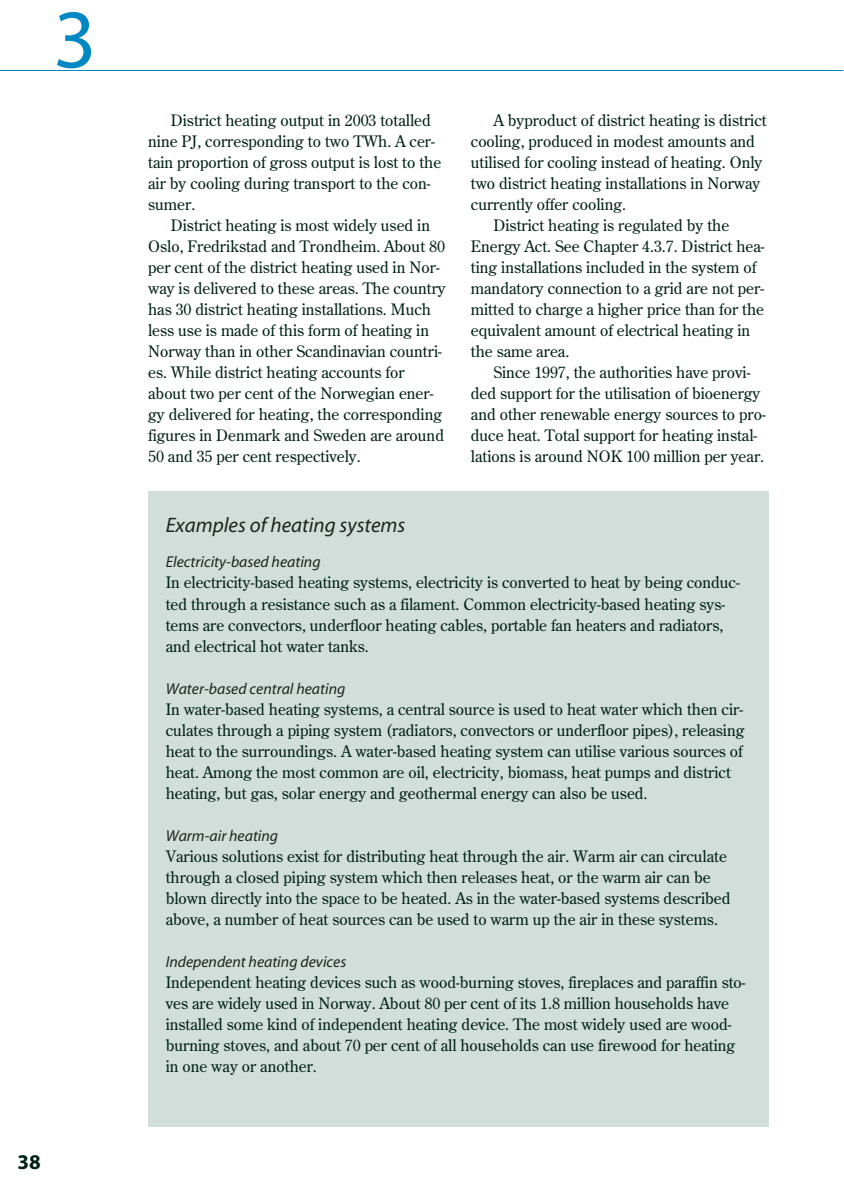
<style>
.page{position:relative;width:844px;height:1191px;background:#fff}
.page>*{position:absolute;margin:0;border:0;box-sizing:border-box;transform-origin:0 0}
.t1{font:84px "Dep Myriad";color:#0088c4}
.t2{font:italic 21px "Dep Myriad";color:#20231e}
.t3{font:700 21px "Dep Myriad";color:#002116}
.t4{font:15.75px/21px "Dep Century Old Style";color:#002116}
.t5{font:italic 15.75px "Dep Myriad";color:#20231e}
</style>
<div class="page">
<hr style="left:0;top:70px;width:843px;height:1px;background:#0088c4">
<div style="left:148px;top:491px;width:620px;height:635px;background:#d1ded9"></div>
<h1 class="t1" style="left:53px;top:8px;width:45px">3</h1>
<h2 class="t3" style="left:17px;top:1154px;width:25px">38</h2>
<p class="t4" style="left:148px;top:112px;width:294px;text-indent:23px">District heating output in 2003 totalled nine PJ, corresponding to two TWh. A cer&shy;tain proportion of gross output is lost to the air by cooling during transport to the con&shy;sumer.</p>
<p class="t4" style="left:148px;top:217px;width:299px;text-indent:23px">District heating is most widely used in Oslo, Fredrikstad and Trondheim. About 80 per cent of the district heating used in Nor&shy;way is delivered to these areas. The country has 30 district heating installations. Much less use is made of this form of heating in Norway than in other Scandinavian countri&shy;es. While district heating accounts for about two per cent of the Norwegian ener&shy;gy delivered for heating, the corresponding figures in Denmark and Sweden are around 50 and 35 per cent respectively.</p>
<p class="t4" style="left:493px;top:112px;width:275px">A byproduct of district heating is district</p>
<p class="t4" style="left:470px;top:133px;width:285px">cooling, produced in modest amounts and</p>
<p class="t4" style="left:470px;top:154px;width:293px">utilised for cooling instead of heating. Only</p>
<p class="t4" style="left:470px;top:175px;width:291px">two district heating installations in Norway</p>
<p class="t4" style="left:470px;top:196px;width:157px">currently offer cooling.</p>
<p class="t4" style="left:493px;top:217px;width:237px">District heating is regulated by the</p>
<p class="t4" style="left:470px;top:238px;width:295px">Energy Act. See Chapter 4.3.7. District hea-</p>
<p class="t4" style="left:470px;top:259px;width:287px">ting installations included in the system of</p>
<p class="t4" style="left:470px;top:280px;width:294px">mandatory connection to a grid are not per-</p>
<p class="t4" style="left:470px;top:301px;width:295px">mitted to charge a higher price than for the</p>
<p class="t4" style="left:470px;top:322px;width:281px">equivalent amount of electrical heating in</p>
<p class="t4" style="left:470px;top:343px;width:100px">the same area.</p>
<p class="t4" style="left:493px;top:364px;width:258px">Since 1997, the authorities have provi-</p>
<p class="t4" style="left:470px;top:385px;width:291px">ded support for the utilisation of bioenergy</p>
<p class="t4" style="left:470px;top:406px;width:296px">and other renewable energy sources to pro-</p>
<p class="t4" style="left:470px;top:427px;width:288px">duce heat. Total support for heating instal-</p>
<p class="t4" style="left:470px;top:448px;width:295px">lations is around NOK 100 million per year.</p>
<h2 class="t2" style="left:166px;top:517px;width:241px">Examples of heating systems</h2>
<p class="t5" style="left:166px;top:556px;width:156px">Electricity-based heating</p>
<p class="t4" style="left:166px;top:574px;width:575px">In electricity-based heating systems, electricity is converted to heat by being conduc&shy;ted through a resistance such as a filament. Common electricity-based heating sys&shy;tems are convectors, underfloor heating cables, portable fan heaters and radiators, and electrical hot water tanks.</p>
<p class="t5" style="left:166px;top:682px;width:181px">Water-based central heating</p>
<p class="t4" style="left:166px;top:700px;width:580px">In water-based heating systems, a central source is used to heat water which then cir&shy;culates through a piping system (radiators, convectors or underfloor pipes), releasing heat to the surroundings. A water-based heating system can utilise various sources of heat. Among the most common are oil, electricity, biomass, heat pumps and district heating, but gas, solar energy and geothermal energy can also be used.</p>
<p class="t5" style="left:166px;top:829px;width:114px">Warm-air heating</p>
<p class="t4" style="left:166px;top:847px;width:566px">Various solutions exist for distributing heat through the air. Warm air can circulate through a closed piping system which then releases heat, or the warm air can be blown directly into the space to be heated. As in the water-based systems described above, a number of heat sources can be used to warm up the air in these systems.</p>
<p class="t5" style="left:166px;top:955px;width:182px">Independent heating devices</p>
<p class="t4" style="left:166px;top:973px;width:581px">Independent heating devices such as wood-burning stoves, fireplaces and paraffin sto&shy;ves are widely used in Norway. About 80 per cent of its 1.8 million households have installed some kind of independent heating device. The most widely used are wood&shy;burning stoves, and about 70 per cent of all households can use firewood for heating in one way or another.</p>
</div>
